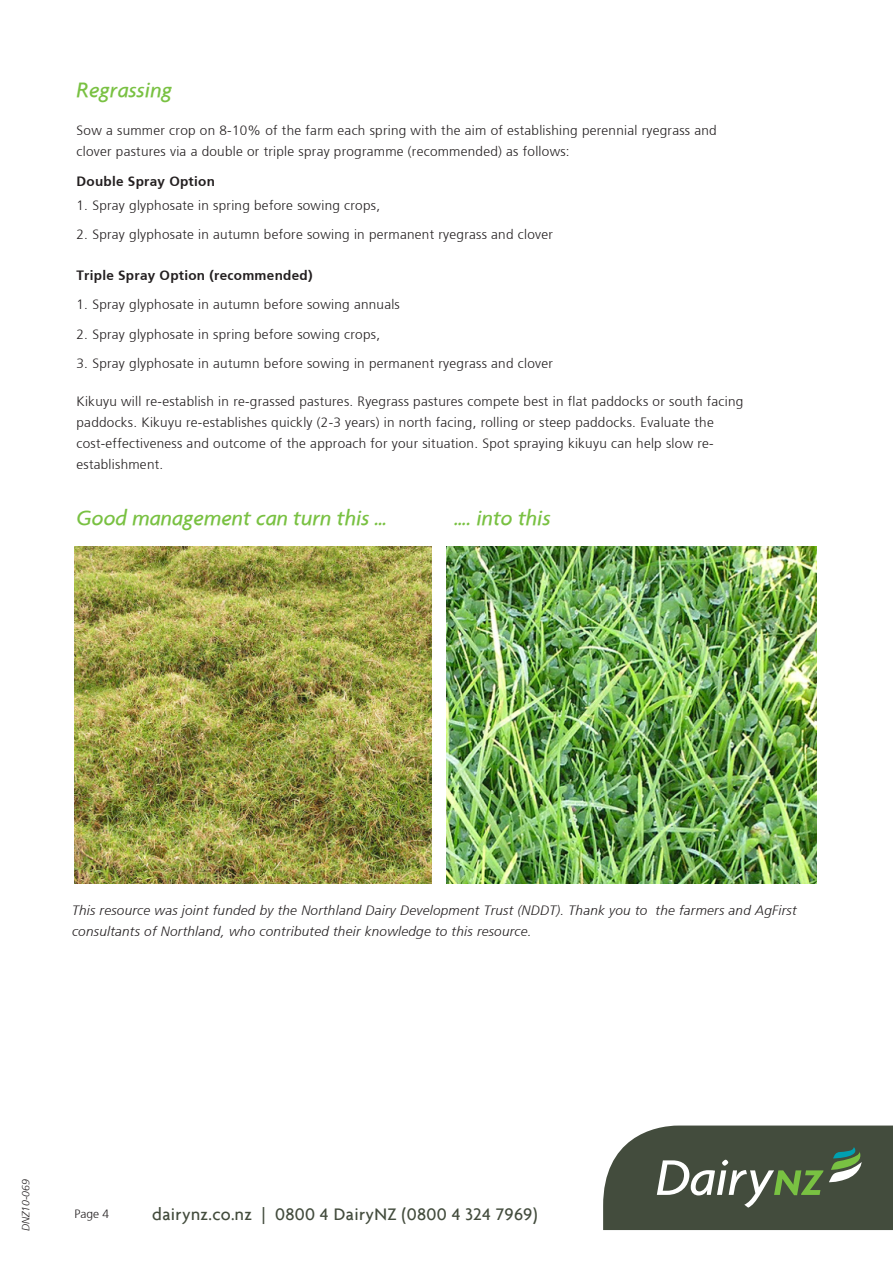
<style>
.page{position:relative;width:893px;height:1263px;background:#fff}
.page>*{position:absolute;margin:0;border:0;box-sizing:border-box;transform-origin:0 0}
.Sub_heading_2{font:italic 500 22.5px "Agenda";color:#79c142}
.t1{font:500 18px "Agenda";letter-spacing:.02em;color:#434c3d}
.Body{font:300 13.5px/21px "Frutiger";letter-spacing:.02em;color:#231f20}
.Body-2{font:italic 300 13.5px/21px "Frutiger";letter-spacing:.02em;color:#231f20}
.Body-3{font:700 13.5px "Frutiger";letter-spacing:.02em;color:#231f20}
.t2{font:300 12px "Frutiger";color:#231f20}
.t3{font:italic 300 10.5px "Frutiger";color:#231f20}
</style>
<div class="page">
<svg style="left:603px;top:1125px;width:290px;height:105px;background:#566050"></svg>
<img style="left:74px;top:546px;width:358px;height:338px">
<img style="left:446px;top:546px;width:370px;height:338px">
<p class="Sub_heading_2" style="left:77px;top:77px;width:97px">Regrassing</p>
<p class="Body" style="left:77px;top:121px;width:642px">Sow a summer crop on 8-10% of the farm each spring with the aim of establishing perennial ryegrass and clover pastures via a double or triple spray programme (recommended) as follows:</p>
<p class="Body-3" style="left:77px;top:173px;width:140px">Double Spray Option</p>
<p class="Body" style="left:77px;top:195px;width:305px">1. Spray glyphosate in spring before sowing crops,</p>
<p class="Body" style="left:77px;top:224px;width:478px">2. Spray glyphosate in autumn before sowing in permanent ryegrass and clover</p>
<p class="Body-3" style="left:77px;top:267px;width:237px">Triple Spray Option (recommended)</p>
<p class="Body" style="left:77px;top:294px;width:325px">1. Spray glyphosate in autumn before sowing annuals</p>
<p class="Body" style="left:77px;top:324px;width:305px">2. Spray glyphosate in spring before sowing crops,</p>
<p class="Body" style="left:77px;top:353px;width:478px">3. Spray glyphosate in autumn before sowing in permanent ryegrass and clover</p>
<p class="Body" style="left:77px;top:391px;width:668px">Kikuyu will re-establish in re-grassed pastures. Ryegrass pastures compete best in flat paddocks or south facing paddocks. Kikuyu re-establishes quickly (2-3 years) in north facing, rolling or steep paddocks. Evaluate the cost-effectiveness and outcome of the approach for your situation. Spot spraying kikuyu can help slow re&shy;establishment.</p>
<p class="Sub_heading_2" style="left:77px;top:504px;width:312px">Good management can turn this …</p>
<p class="Sub_heading_2" style="left:454px;top:504px;width:98px">…. into this</p>
<p class="Body-2" style="left:72px;top:900px;width:726px">This resource was joint funded by the Northland Dairy Development Trust (NDDT). Thank you to the farmers and AgFirst consultants of Northland, who contributed their knowledge to this resource.</p>
<p class="t3" style="left:20px;top:1231px;width:53px;rotate:-90deg">DNZ10-069</p>
<p class="t2" style="left:74px;top:1207px;width:36px">Page 4</p>
<p class="t1" style="left:152px;top:1203px;width:387px">dairynz.co.nz | 0800 4 DairyNZ (0800 4 324 7969)</p>
</div>
